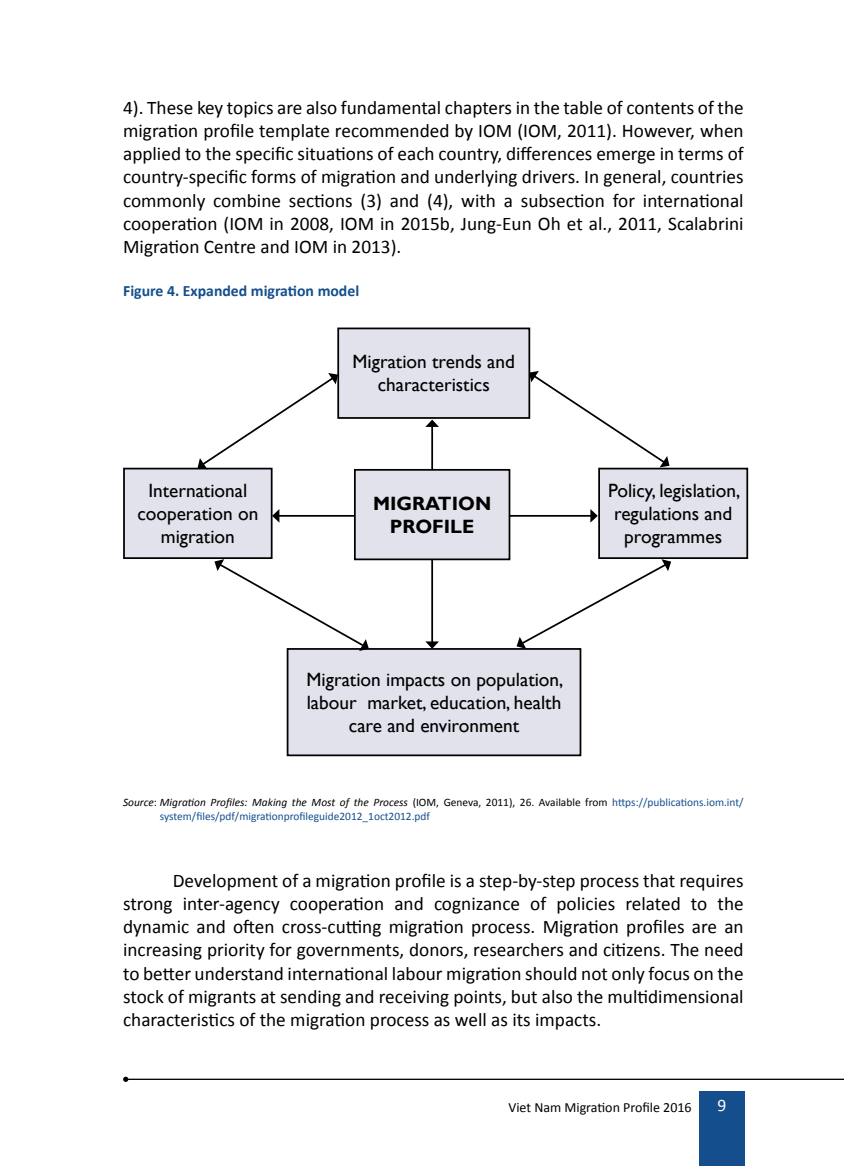
<style>
.page{position:relative;width:844px;height:1166px;background:#fff}
.page>*{position:absolute;margin:0;border:0;box-sizing:border-box;transform-origin:0 0}
.t1{font:19.25px/23.1px "Calibri";color:#000;text-align:justify}
.t2{font:19.25px/23.1px "Gill Sans";color:#000;text-align:center}
.t3{font:700 19.25px/23.1px "Gill Sans";color:#000;text-align:center}
.t4{font:17.5px "Calibri";color:#fff}
.t5{font:700 15.75px "Calibri";color:#144e8c}
.t6{font:14px "Calibri";color:#000}
.t7{font:11.38px/13.7px "Calibri";color:#144e8c}
.s1{font-style:italic;color:#000}
.s2{color:#000}
</style>
<div class="page">
<div style="left:699px;top:1092px;width:45px;height:74px;background:#144e8c"></div>
<hr style="left:126px;top:1078px;width:717px;height:2px;background:#000">
<svg style="left:123px;top:1076px;width:5px;height:6px"></svg>
<hr style="left:278px;top:515px;width:313px;height:2px;background:#000">
<svg style="left:272px;top:509px;width:7px;height:14px"></svg>
<svg style="left:590px;top:509px;width:7px;height:14px"></svg>
<hr style="left:431px;top:426px;width:2px;height:216px;background:#000">
<svg style="left:425px;top:419px;width:14px;height:8px"></svg>
<svg style="left:425px;top:641px;width:14px;height:7px"></svg>
<div style="left:338px;top:328px;width:191px;height:90px;background:#e1e2ec"></div>
<div style="left:337px;top:327px;width:193px;height:92px;border:2px solid #000"></div>
<div style="left:124px;top:468px;width:147px;height:90px;background:#e1e2ec"></div>
<div style="left:123px;top:468px;width:149px;height:91px;border:2px solid #000"></div>
<div style="left:599px;top:468px;width:148px;height:90px;background:#e1e2ec"></div>
<div style="left:598px;top:468px;width:150px;height:91px;border:2px solid #000"></div>
<div style="left:287px;top:649px;width:293px;height:106px;background:#e1e2ec"></div>
<div style="left:286px;top:648px;width:295px;height:108px;border:2px solid #000"></div>
<div style="left:355px;top:470px;width:154px;height:89px;background:#e1e2ec"></div>
<div style="left:354px;top:469px;width:156px;height:91px;border:2px solid #000"></div>
<svg style="left:197px;top:373px;width:141px;height:96px"></svg>
<svg style="left:516px;top:559px;width:155px;height:90px"></svg>
<svg style="left:214px;top:559px;width:155px;height:92px"></svg>
<svg style="left:529px;top:371px;width:140px;height:96px"></svg>
<p class="t1" style="left:123px;top:95px;width:622px">4). These key topics are also fundamental chapters in the table of contents of the migration profile template recommended by IOM (IOM, 2011). However, when applied to the specific situations of each country, differences emerge in terms of country-specific forms of migration and underlying drivers. In general, countries commonly combine sections (3) and (4), with a subsection for international cooperation (IOM in 2008, IOM in 2015b, Jung-Eun Oh et al., 2011, Scalabrini Migration Centre and IOM in 2013).</p>
<p class="t5" style="left:123px;top:280px;width:237px">Figure 4. Expanded migration model</p>
<p class="t2" style="left:352px;top:351px;width:164px">Migration trends and characteristics</p>
<p class="t2" style="left:137px;top:479px;width:122px">International cooperation on migration</p>
<p class="t2" style="left:608px;top:479px;width:134px">Policy, legislation, regulations and programmes</p>
<p class="t3" style="left:373px;top:492px;width:120px">MIGRATION<br>PROFILE</p>
<p class="t2" style="left:306px;top:668px;width:258px">Migration impacts on population, labour market, education, health care and environment</p>
<p class="t7" style="left:160px;top:795px;width:585px;text-indent:-37px"><span class="s1">Source</span><span class="s2">:</span> <span class="s1">Migration Profiles: Making the Most of the Process</span> <span class="s2">(IOM, Geneva, 2011), 26. Available from</span> https://publications.iom.int/ system/files/pdf/migrationprofileguide2012_1oct2012.pdf</p>
<p class="t1" style="left:123px;top:868px;width:622px;text-indent:50px">Development of a migration profile is a step-by-step process that requires strong inter-agency cooperation and cognizance of policies related to the dynamic and often cross-cutting migration process. Migration profiles are an increasing priority for governments, donors, researchers and citizens. The need to better understand international labour migration should not only focus on the stock of migrants at sending and receiving points, but also the multidimensional characteristics of the migration process as well as its impacts.</p>
<p class="t6" style="left:508px;top:1099px;width:185px">Viet Nam Migration Profile 2016</p>
<p class="t4" style="left:717px;top:1094px;width:10px">9</p>
</div>
